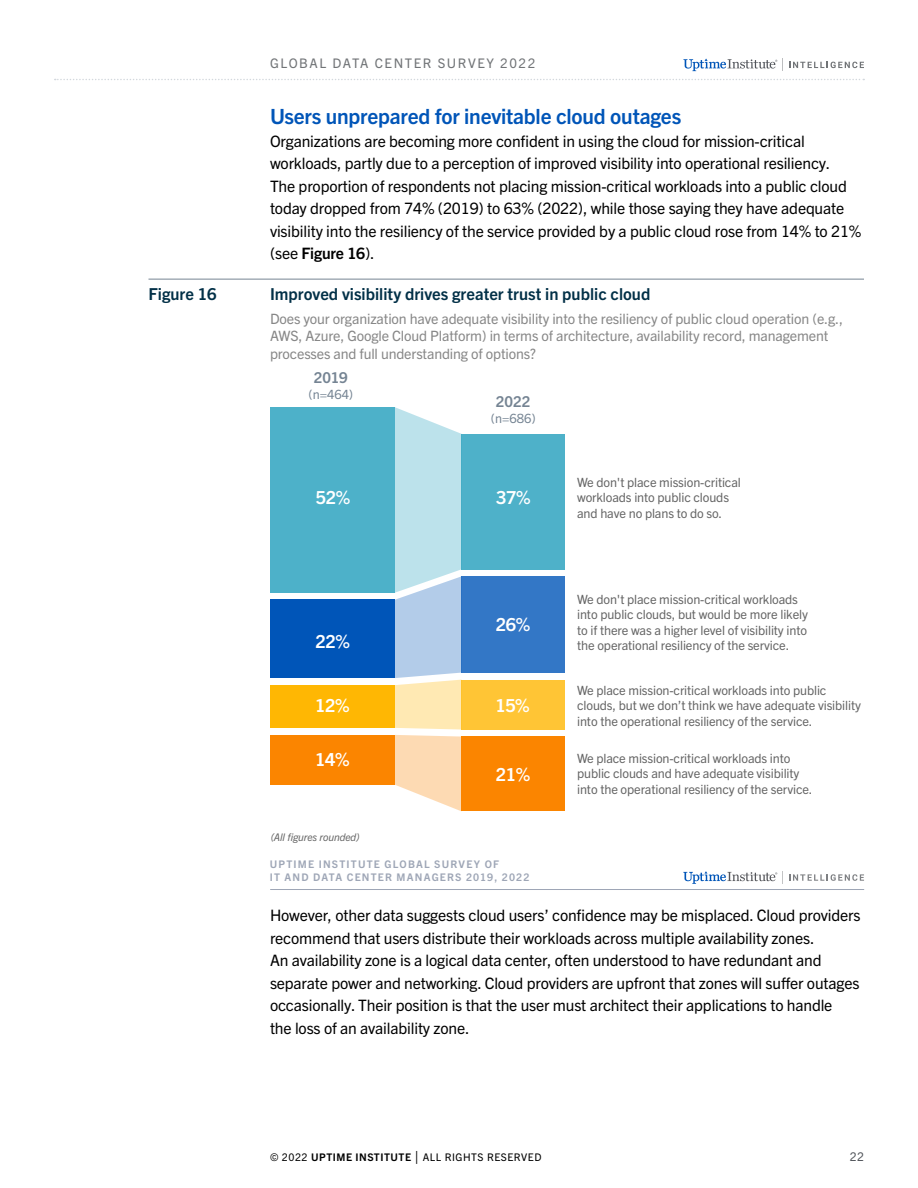
<style>
.page{position:relative;width:918px;height:1188px;background:#fff}
.page>*{position:absolute;margin:0;border:0;box-sizing:border-box;transform-origin:0 0}
.t1{font:700 21px "Trade Gothic Next LT Pro";letter-spacing:-.01em;color:#0055b8}
.t2{font:700 18px "Trade Gothic Next LT Pro";letter-spacing:-.02em;color:#fff}
.t3{font:700 16.5px "Trade Gothic Next LT Pro";color:#023047}
.t4{font:15.75px/22.5px "Trade Gothic Next LT Pro";letter-spacing:-.01em;color:#000}
.t5{font:700 15px "Trade Gothic Next LT Pro";color:#758493}
.t6{font:14.25px/17.2px "Trade Gothic Next LT Pro";letter-spacing:-.01em;color:#878787}
.t7{font:13.2px "Trade Gothic Next LT Pro";letter-spacing:.12em;color:#717477}
.t8{font:12.75px/15.5px "Trade Gothic Next LT Pro";letter-spacing:-.01em;color:#666}
.t9{font:12.75px "Trade Gothic Next LT Pro";color:#758493}
.t10{font:12px "Trade Gothic Next LT Pro";color:#52555b}
.t11{font:700 10.5px/12.8px "Trade Gothic Next LT Pro";letter-spacing:.11em;color:#9ea6b6}
.t12{font:10.5px "Trade Gothic Next LT Pro";letter-spacing:.05em;color:#000}
.t13{font:italic 10.5px "Trade Gothic Next LT Pro";letter-spacing:-.01em;color:#666}
.s1{font-weight:700}
.s2{font-weight:300;font-size:16.5px}
</style>
<div class="page">
<hr style="left:148px;top:278px;width:716px;height:2px;background:#a3adb7">
<div style="left:462px;top:576px;width:103px;height:97px;background:#3377c6"></div>
<div style="left:462px;top:680px;width:103px;height:50px;background:#ffc535"></div>
<div style="left:462px;top:434px;width:103px;height:135px;background:#4eb1c9"></div>
<svg style="left:683px;top:871px;width:100px;height:13px"></svg>
<svg style="left:789px;top:874px;width:75px;height:7px"></svg>
<hr style="left:270px;top:889px;width:594px;height:1px;background:#9ea6b6">
<div style="left:271px;top:407px;width:124px;height:186px;background:#4db1c9"></div>
<div style="left:271px;top:600px;width:124px;height:78px;background:#0055b8"></div>
<div style="left:271px;top:685px;width:124px;height:43px;background:#ffb703"></div>
<div style="left:271px;top:735px;width:124px;height:50px;background:#fb8500"></div>
<svg style="left:395px;top:407px;width:67px;height:404px;background:#d2dfdc"></svg>
<div style="left:462px;top:737px;width:103px;height:74px;background:#fb8500"></div>
<svg style="left:55px;top:79px;width:809px;height:1px"></svg>
<svg style="left:683px;top:58px;width:100px;height:13px"></svg>
<svg style="left:789px;top:62px;width:75px;height:6px"></svg>
<p class="t7" style="left:270px;top:54px;width:267px">GLOBAL DATA CENTER SURVEY 2022</p>
<h1 class="t1" style="left:270px;top:102px;width:413px">Users unprepared for inevitable cloud outages</h1>
<p class="t4" style="left:270px;top:129px;width:593px">Organizations are becoming more confident in using the cloud for mission-critical workloads, partly due to a perception of improved visibility into operational resiliency.<br>The proportion of respondents not placing mission-critical workloads into a public cloud today dropped from 74% (2019) to 63% (2022), while those saying they have adequate visibility into the resiliency of the service provided by a public cloud rose from 14% to 21% (see <span class="s1">Figure 16</span>).</p>
<p class="t3" style="left:148px;top:283px;width:70px">Figure 16</p>
<p class="t3" style="left:270px;top:283px;width:382px">Improved visibility drives greater trust in public cloud</p>
<p class="t6" style="left:270px;top:309px;width:575px">Does your organization have adequate visibility into the resiliency of public cloud operation (e.g.,<br>AWS, Azure, Google Cloud Platform) in terms of architecture, availability record, management processes and full understanding of options?</p>
<p class="t5" style="left:314px;top:367px;width:35px">2019</p>
<p class="t9" style="left:308px;top:385px;width:46px">(n=464)</p>
<p class="t2" style="left:316px;top:485px;width:36px">52%</p>
<p class="t2" style="left:316px;top:629px;width:36px">22%</p>
<p class="t2" style="left:315px;top:693px;width:36px">12%</p>
<p class="t2" style="left:315px;top:747px;width:36px">14%</p>
<p class="t13" style="left:271px;top:829px;width:90px">(All figures rounded)</p>
<p class="t5" style="left:496px;top:391px;width:36px">2022</p>
<p class="t9" style="left:491px;top:409px;width:46px">(n=686)</p>
<p class="t2" style="left:496px;top:485px;width:36px">37%</p>
<p class="t2" style="left:496px;top:612px;width:36px">26%</p>
<p class="t2" style="left:495px;top:693px;width:36px">15%</p>
<p class="t2" style="left:496px;top:762px;width:36px">21%</p>
<p class="t11" style="left:270px;top:857px;width:261px">UPTIME INSTITUTE GLOBAL SURVEY OF<br>IT AND DATA CENTER MANAGERS 2019, 2022</p>
<p class="t8" style="left:577px;top:474px;width:165px">We don't place mission-critical workloads into public clouds and have no plans to do so.</p>
<p class="t8" style="left:577px;top:591px;width:232px">We don't place mission-critical workloads into public clouds, but would be more likely to if there was a higher level of visibility into the operational resiliency of the service.</p>
<p class="t8" style="left:577px;top:682px;width:285px">We place mission-critical workloads into public clouds, but we don’t think we have adequate visibility into the operational resiliency of the service.</p>
<p class="t8" style="left:577px;top:750px;width:237px">We place mission-critical workloads into public clouds and have adequate visibility into the operational resiliency of the service.</p>
<p class="t4" style="left:270px;top:903px;width:592px">However, other data suggests cloud users’ confidence may be misplaced. Cloud providers recommend that users distribute their workloads across multiple availability zones.<br>An availability zone is a logical data center, often understood to have redundant and separate power and networking. Cloud providers are upfront that zones will suffer outages occasionally. Their position is that the user must architect their applications to handle<br>the loss of an availability zone.</p>
<p class="t12" style="left:270px;top:1150px;width:273px">© 2022 <span class="s1">UPTIME INSTITUTE</span> <span class="s2">|</span> ALL RIGHTS RESERVED</p>
<p class="t10" style="left:850px;top:1148px;width:16px">22</p>
</div>
